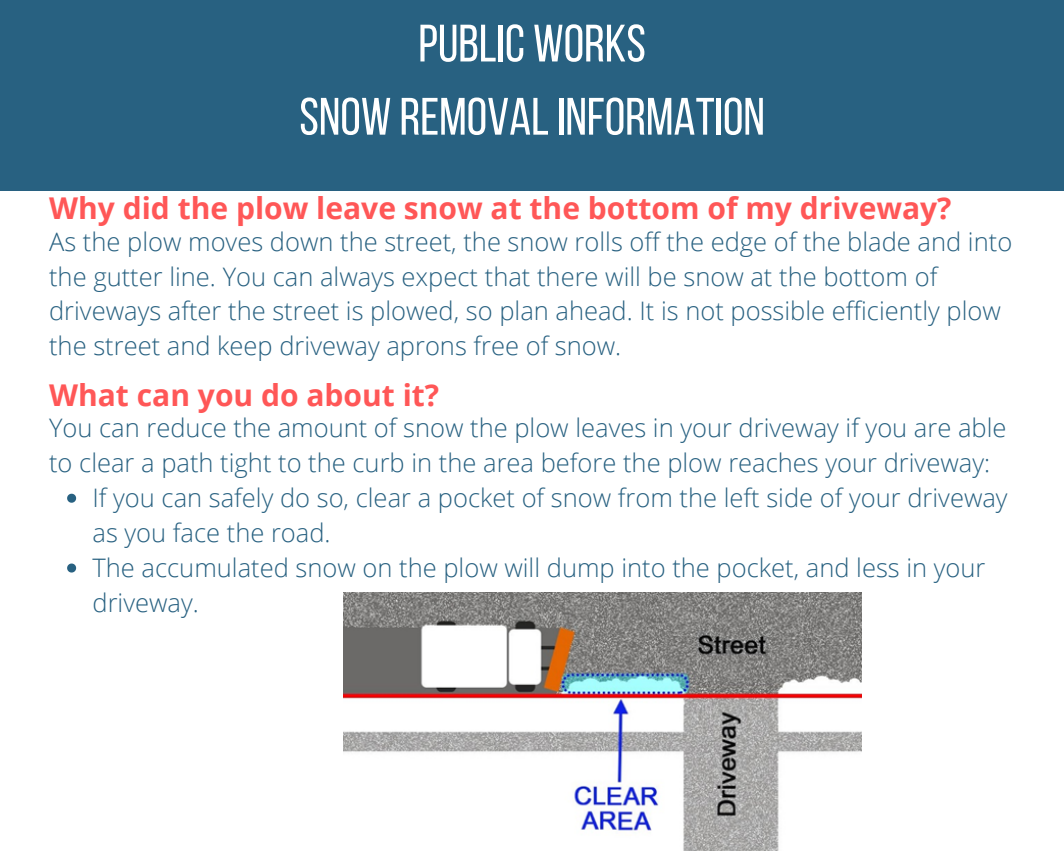
<style>
.page{position:relative;width:1064px;height:851px;background:#fff}
.page>*{position:absolute;margin:0;border:0;box-sizing:border-box;transform-origin:0 0}
.t1{font:52.5px "Bebas Neue";color:#fff}
.t2{font:700 30px "Open Sans";color:#ff5757}
.t3{font:300 25.5px/35px "Open Sans";color:#286181}
</style>
<div class="page">
<div style="left:0;top:0;width:1063px;height:850px;background:#286181"></div>
<div style="left:0;top:190px;width:1063px;height:660px;background:#fff"></div>
<img style="left:343px;top:592px;width:518px;height:258px">
<svg style="left:67px;top:493px;width:9px;height:9px"></svg>
<svg style="left:67px;top:563px;width:9px;height:9px"></svg>
<p class="t1" style="left:418px;top:22px;width:229px">PUBLIC WORKS</p>
<p class="t1" style="left:299px;top:95px;width:467px">SNOW REMOVALINFORMATION</p>
<p class="t2" style="left:49px;top:187px;width:903px">Why did the plow leave snow at the bottom of my driveway?</p>
<p class="t3" style="left:49px;top:223px;width:964px">As the plow moves down the street, the snow rolls off the edge of the blade and into the gutter line. You can always expect that there will be snow at the bottom of driveways after the street is plowed, so plan ahead. It is not possible efficiently plow the street and keep driveway aprons free of snow.</p>
<p class="t2" style="left:49px;top:374px;width:391px">What can you do about it?</p>
<p class="t3" style="left:49px;top:410px;width:958px">You can reduce the amount of snow the plow leaves in your driveway if you are able to clear a path tight to the curb in the area before the plow reaches your driveway:</p>
<p class="t3" style="left:92px;top:480px;width:916px">If you can safely do so, clear a pocket of snow from the left side of your driveway as you face the road.</p>
<p class="t3" style="left:92px;top:549px;width:894px">The accumulated snow on the plow will dump into the pocket, and less in your driveway.</p>
</div>
